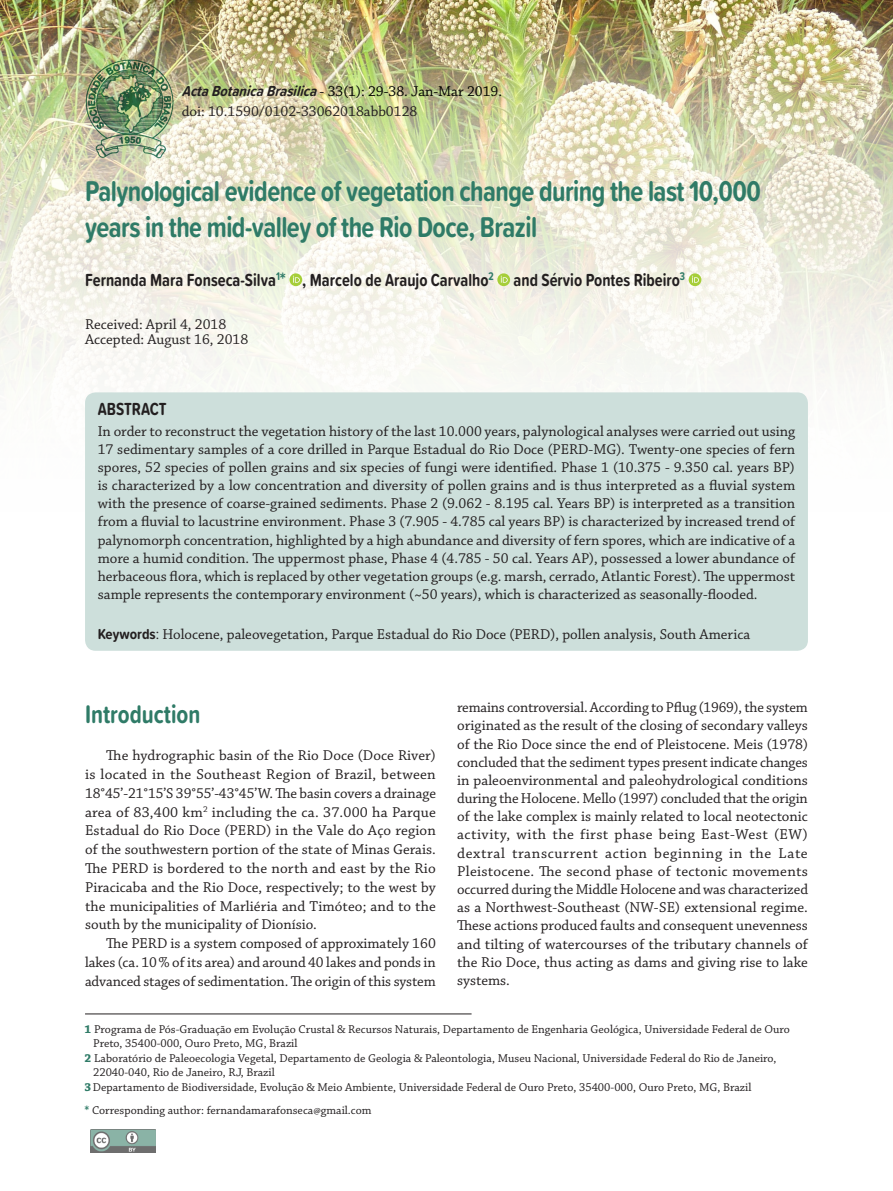
<style>
.page{position:relative;width:893px;height:1191px;background:#fff}
.page>*{position:absolute;margin:0;border:0;box-sizing:border-box;transform-origin:0 0}
.TÍTULO{font:700 29.7px/36.2px "Proxima Soft Cond";letter-spacing:-.02em;color:#2f7b67;scale:.91 1}
.SUBTÍTULOS{font:700 26.4px "Proxima Soft Cond";color:#2f7b67;scale:.91 1}
.AUTORES{font:700 18.15px "Proxima Soft Cond";color:#231f20;scale:.91 1}
.ABSTRACT1{font:700 18.15px "Proxima Soft Cond";color:#231f20;scale:.91 1}
.MIOLO{font:15px/18.1px "Chaparral Pro";color:#231f20;text-align:justify}
.ABSTRACT2{font:15px/18.1px "Chaparral Pro";color:#231f20;text-align:justify}
.KEY_WORDS1{font:15px "Chaparral Pro";color:#231f20}
.MIOLO-2{font:15px "Chaparral Pro";color:#000}
.RECEPÇÃO{font:15px "Chaparral Pro";color:#231f20}
.DOI{font:15px "Chaparral Pro";color:#231f20}
.NOTAS{font:12px "Chaparral Pro";color:#231f20}
.NOTAS-2a_LINHA{font:12px "Chaparral Pro";color:#231f20}
.s1{font-family:"Proxima Soft Cond";font-weight:700;font-style:italic;color:#231f20}
.s2{font-size:19.8px;color:#2f7b67}
.s3{font-family:"Proxima Soft Cond";font-weight:700}
.s4{font-family:"Proxima Soft Cond"}
.s5{font-weight:700;color:#2f7b67}
</style>
<div class="page">
<img style="left:0;top:0;width:893px;height:396px">
<div style="left:85px;top:392px;width:723px;height:259px;background:#cddfdb;border-radius:11px"></div>
<hr style="left:85px;top:1013px;width:387px;height:1px;background:#231f20">
<img style="left:91px;top:1129px;width:65px;height:23px">
<img style="left:82px;top:54px;width:98px;height:111px">
<svg style="left:289px;top:273px;width:13px;height:13px"></svg>
<svg style="left:293px;top:276px;width:7px;height:7px"></svg>
<svg style="left:497px;top:273px;width:13px;height:13px"></svg>
<svg style="left:501px;top:276px;width:7px;height:7px"></svg>
<div style="left:689px;top:273px;width:12px;height:13px;background:#a6ce39;border-radius:50%"></div>
<svg style="left:692px;top:276px;width:7px;height:7px"></svg>
<p class="MIOLO-2" style="left:182px;top:83px;width:322px"><span class="s1">ActaBotanicaBrasilica</span>- 33(1): 29-38. Jan-Mar 2019.</p>
<p class="DOI" style="left:182px;top:103px;width:237px">doi: 10.1590/0102-33062018abb0128</p>
<p class="TÍTULO" style="left:85px;top:171px;width:744px">Palynological evidence of vegetation change during the last 10,000 years in the mid-valley of the Rio Doce, Brazil</p>
<p class="AUTORES" style="left:85px;top:266px;width:661px">Fernanda Mara Fonseca-Silva<sup>1</sup><span class="s2">*</span> , Marcelo de Araujo Carvalho<sup>2</sup> and Sérvio Pontes Ribeiro<sup>3</sup></p>
<p class="RECEPÇÃO" style="left:85px;top:316px;width:143px">Received: April 4, 2018</p>
<p class="RECEPÇÃO" style="left:85px;top:331px;width:165px">Accepted: August 16, 2018</p>
<p class="ABSTRACT1" style="left:98px;top:395px;width:77px">ABSTRACT</p>
<p class="ABSTRACT2" style="left:98px;top:422px;width:699px">In order to reconstruct the vegetation history of the last 10.000 years, palynological analyses were carried out using 17 sedimentary samples of a core drilled in Parque Estadual do Rio Doce (PERD-MG). Twenty-one species of fern spores, 52 species of pollen grains and six species of fungi were identified. Phase 1 (10.375 - 9.350 cal. years BP) is characterized by a low concentration and diversity of pollen grains and is thus interpreted as a fluvial system with the presence of coarse-grained sediments. Phase 2 (9.062 - 8.195 cal. Years BP) is interpreted as a transition from a fluvial to lacustrine environment. Phase 3 (7.905 - 4.785 cal years BP) is characterized by increased trend of palynomorph concentration, highlighted by a high abundance and diversity of fern spores, which are indicative of a more a humid condition. The uppermost phase, Phase 4 (4.785 - 50 cal. Years AP), possessed a lower abundance of herbaceous flora, which is replaced by other vegetation groups (e.g. marsh, cerrado, Atlantic Forest). The uppermost sample represents the contemporary environment (~50 years), which is characterized as seasonally-flooded.</p>
<p class="KEY_WORDS1" style="left:98px;top:625px;width:654px"><span class="s3">Keywords</span><span class="s4">:</span> Holocene, paleovegetation, Parque Estadual do Rio Doce (PERD), pollen analysis, South America</p>
<p class="MIOLO" style="left:457px;top:699px;width:352px">remains controversial. According to Pflug (1969), the system originated as the result of the closing of secondary valleys of the Rio Doce since the end of Pleistocene. Meis (1978) concluded that the sediment types present indicate changes in paleoenvironmental and paleohydrological conditions during the Holocene. Mello (1997) concluded that the origin of the lake complex is mainly related to local neotectonic activity, with the first phase being East-West (EW) dextral transcurrent action beginning in the Late Pleistocene. The second phase of tectonic movements occurred during the Middle Holocene and was characterized as a Northwest-Southeast (NW-SE) extensional regime.<br>These actions produced faults and consequent unevenness and tilting of watercourses of the tributary channels of the Rio Doce, thus acting as dams and giving rise to lake systems.</p>
<p class="NOTAS" style="left:85px;top:1022px;width:707px"><span class="s5">1</span> Programa de Pós-Graduação em Evolução Crustal &amp; Recursos Naturais, Departamento de Engenharia Geológica, Universidade Federal de Ouro</p>
<p class="NOTAS-2a_LINHA" style="left:93px;top:1037px;width:206px">Preto, 35400-000, Ouro Preto, MG, Brazil</p>
<p class="NOTAS" style="left:85px;top:1051px;width:693px"><span class="s5">2</span> Laboratório de Paleoecologia Vegetal, Departamento de Geologia &amp; Paleontologia, Museu Nacional, Universidade Federal do Rio de Janeiro,</p>
<p class="NOTAS-2a_LINHA" style="left:93px;top:1065px;width:183px">22040-040, Rio de Janeiro, RJ, Brazil</p>
<p class="NOTAS" style="left:85px;top:1080px;width:668px"><span class="s5">3</span>Departamento de Biodiversidade, Evolução &amp; Meio Ambiente, Universidade Federal de Ouro Preto, 35400-000, Ouro Preto, MG, Brazil</p>
<p class="NOTAS" style="left:85px;top:1103px;width:288px"><span class="s5">*</span> Corresponding author: fernandamarafonseca@gmail.com</p>
<p class="SUBTÍTULOS" style="left:85px;top:694px;width:128px">Introduction</p>
<p class="MIOLO" style="left:85px;top:747px;width:352px;line-height:18.8px;text-indent:21px">The hydrographic basin of the Rio Doce (Doce River) is located in the Southeast Region of Brazil, between 18°45’-21°15’S 39°55’-43°45’W. The basin covers a drainage area of 83,400 km<sup>2</sup> including the ca. 37.000 ha Parque Estadual do Rio Doce (PERD) in the Vale do Aço region of the southwestern portion of the state of Minas Gerais.<br>The PERD is bordered to the north and east by the Rio Piracicaba and the Rio Doce, respectively; to the west by the municipalities of Marliéria and Timóteo; and to the south by the municipality of Dionísio.</p>
<p class="MIOLO" style="left:85px;top:934px;width:352px;line-height:18.8px;text-indent:21px">The PERD is a system composed of approximately 160 lakes (ca. 10% of its area) and around 40 lakes and ponds in advanced stages of sedimentation. The origin of this system</p>
</div>
